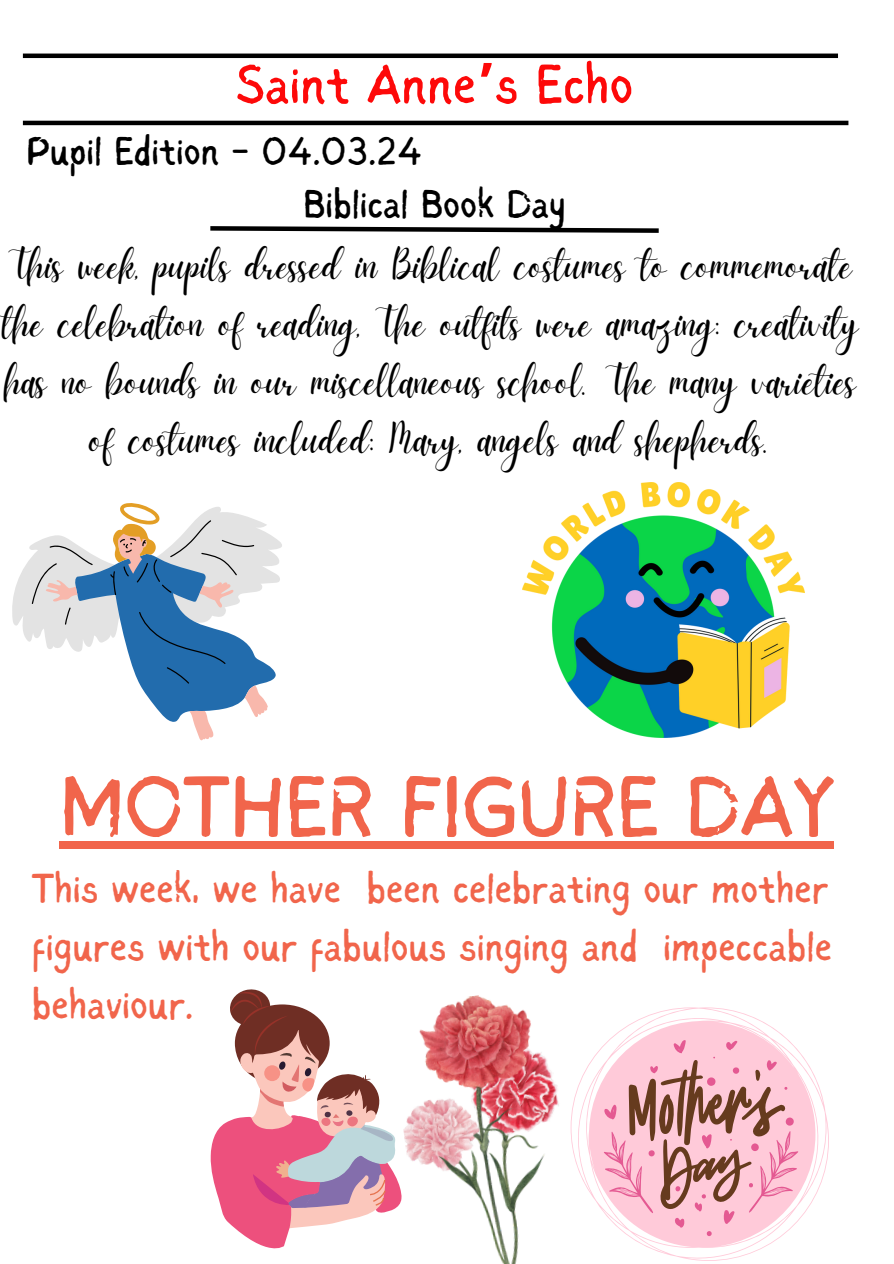
<style>
.page{position:relative;width:894px;height:1264px;background:#fff}
.page>*{position:absolute;margin:0;border:0;box-sizing:border-box;transform-origin:0 0}
.t1{font:87px "Sigher";color:#f1654b}
.t2{font:56.1px "Sigher";color:#fd0909}
.t3{font:42.3px/58.2px "Daydream";color:#000;text-align:center}
.t4{font:42px/58.1px "Sigher";color:#f1654b;text-align:justify}
.t5{font:40.05px "Sigher";color:#000}
.s1{font-family:"Noto Sans Gurmukhi";font-weight:700}
</style>
<div class="page">
<svg style="left:210px;top:226px;width:449px;height:7px"></svg>
<img style="left:522px;top:482px;width:282px;height:255px">
<hr style="left:23px;top:121px;width:825px;height:4px;background:#000">
<svg style="left:194px;top:723px;width:20px;height:17px"></svg>
<svg style="left:12px;top:503px;width:270px;height:220px"></svg>
<div style="left:60px;top:841px;width:774px;height:8px;background:#f1654b"></div>
<svg style="left:579px;top:1007px;width:249px;height:254px"></svg>
<svg style="left:603px;top:1039px;width:195px;height:197px;background:#e4b0b9"></svg>
<img style="left:401px;top:995px;width:178px;height:268px">
<svg style="left:210px;top:989px;width:191px;height:260px"></svg>
<hr style="left:23px;top:54px;width:814px;height:4px;background:#000">
<p class="t2" style="left:236px;top:62px;width:399px">Saint Anne<span class="s1">’</span>s Echo</p>
<p class="t5" style="left:26px;top:134px;width:397px">Pupil Edition - 04.03.24</p>
<h2 class="t5" style="left:303px;top:188px;width:264px">Biblical Book Day</h2>
<h1 class="t3" style="left:2px;top:241px;width:857px">This week, pupils dressed in Biblical costumes to commemorate the celebration of reading, The outfits were amazing: creativity has no bounds in our miscellaneous school. The many varieties of costumes included: Mary, angels and shepherds.</h1>
<p class="t1" style="left:60px;top:771px;width:776px">MOTHER FIGURE DAY</p>
<p class="t4" style="left:32px;top:862px;width:801px">This week, we have been celebrating our mother figures with our fabulous singing and impeccable behaviour.</p>
</div>
